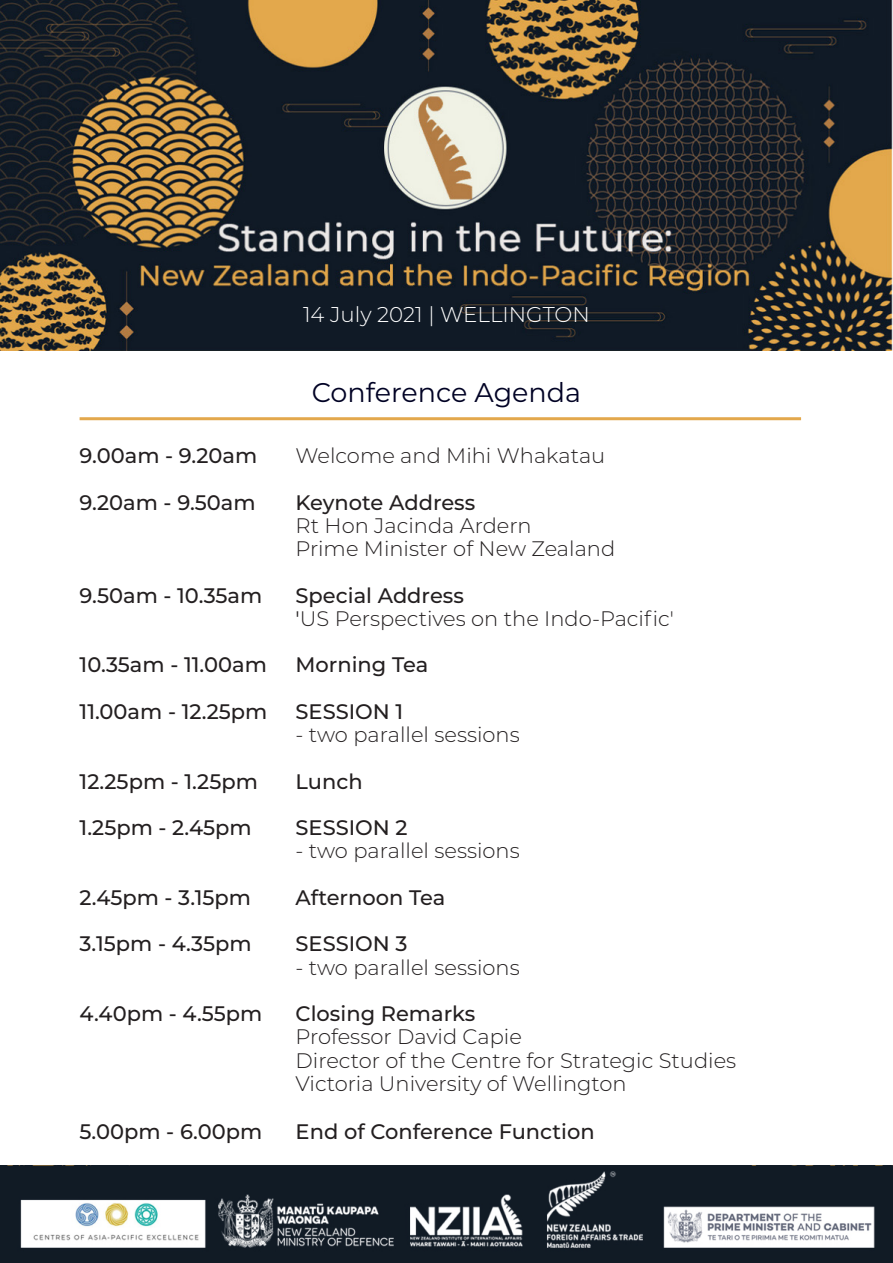
<style>
.page{position:relative;width:893px;height:1263px;background:#fff}
.page>*{position:absolute;margin:0;border:0;box-sizing:border-box;transform-origin:0 0}
.t1{font:27px "Montserrat";color:#000224}
.t2{font:300 21.45px "Montserrat";color:#fff}
.t3{font:500 21px "Montserrat";color:#231f20}
.t4{font:300 21px "Montserrat";color:#231f20}
.s1{font-weight:400}
</style>
<div class="page">
<img style="left:0;top:0;width:893px;height:351px">
<hr style="left:80px;top:417px;width:721px;height:3px;background:#e3a84c">
<img style="left:0;top:1166px;width:893px;height:97px">
<p class="t2" style="left:303px;top:300px;width:288px">14 July 2021 | WELLINGTON</p>
<p class="t1" style="left:312px;top:374px;width:271px">Conference Agenda</p>
<p class="t3" style="left:80px;top:441px;width:179px">9.00am - 9.20am</p>
<p class="t4" style="left:296px;top:441px;width:311px">Welcome and Mihi Whakatau</p>
<p class="t3" style="left:80px;top:487px;width:178px">9.20am - 9.50am</p>
<p class="t3" style="left:296px;top:487px;width:181px">Keynote Address</p>
<p class="t4" style="left:296px;top:511px;width:238px">Rt Hon Jacinda Ardern</p>
<p class="t4" style="left:296px;top:534px;width:321px">Prime Minister of New Zealand</p>
<p class="t3" style="left:80px;top:580px;width:184px">9.50am - 10.35am</p>
<p class="t3" style="left:296px;top:580px;width:170px">Special Address</p>
<p class="t4" style="left:296px;top:604px;width:380px"><span class="s1">'</span>US Perspectives on the Indo-Pacific'</p>
<p class="t3" style="left:80px;top:650px;width:189px">10.35am - 11.00am</p>
<p class="t3" style="left:296px;top:650px;width:134px">Morning Tea</p>
<p class="t3" style="left:80px;top:697px;width:189px">11.00am - 12.25pm</p>
<p class="t3" style="left:296px;top:697px;width:109px">SESSION 1</p>
<p class="t4" style="left:296px;top:720px;width:226px">- two parallel sessions</p>
<p class="t3" style="left:80px;top:766px;width:180px">12.25pm - 1.25pm</p>
<p class="t3" style="left:296px;top:766px;width:69px">Lunch</p>
<p class="t3" style="left:80px;top:813px;width:174px">1.25pm - 2.45pm</p>
<p class="t3" style="left:296px;top:813px;width:114px">SESSION 2</p>
<p class="t4" style="left:296px;top:837px;width:226px">- two parallel sessions</p>
<p class="t3" style="left:80px;top:883px;width:173px">2.45pm - 3.15pm</p>
<p class="t3" style="left:296px;top:883px;width:151px">Afternoon Tea</p>
<p class="t3" style="left:80px;top:929px;width:174px">3.15pm - 4.35pm</p>
<p class="t3" style="left:296px;top:929px;width:114px">SESSION 3</p>
<p class="t4" style="left:296px;top:953px;width:226px">- two parallel sessions</p>
<p class="t3" style="left:80px;top:999px;width:184px">4.40pm - 4.55pm</p>
<p class="t3" style="left:296px;top:999px;width:181px">Closing Remarks</p>
<p class="t4" style="left:296px;top:1023px;width:228px">Professor David Capie</p>
<p class="t4" style="left:296px;top:1046px;width:442px">Director of the Centre for Strategic Studies</p>
<p class="t4" style="left:296px;top:1069px;width:333px">Victoria University of Wellington</p>
<p class="t3" style="left:80px;top:1117px;width:184px">5.00pm - 6.00pm</p>
<p class="t3" style="left:296px;top:1117px;width:301px">End of Conference Function</p>
</div>
